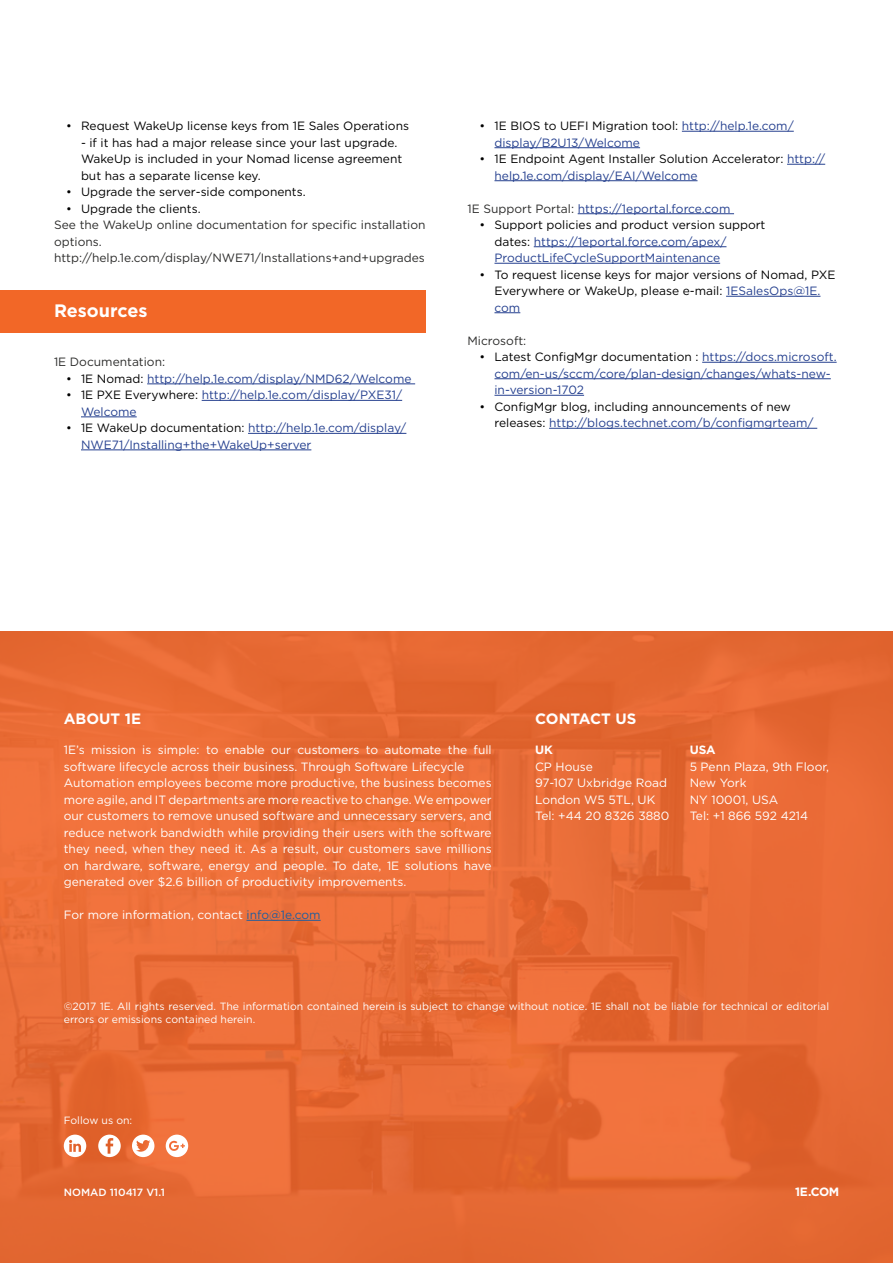
<style>
.page{position:relative;width:893px;height:1263px;background:#fff}
.page>*{position:absolute;margin:0;border:0;box-sizing:border-box;transform-origin:0 0}
.t1{font:700 18px "Gotham";color:#fff}
.t2{font:700 15px "Gotham";color:#fff}
.t3{font:12px/16.5px "Gotham";color:#fff}
.t4{font:12px/16.5px "Gotham";color:#25408f}
.t5{font:12px/16.5px "Gotham";color:#000}
.t6{font:12px/16.5px "Gotham";color:#2c2c2b}
.t7{font:700 12px "Gotham";letter-spacing:-.02em;color:#fff}
.t8{font:10.5px/13.5px "Gotham";color:#fff}
.t9{font:500 10.5px "Gotham";color:#fff}
.s1{color:#000}
.s2{color:#25408f}
.s3{color:#2c2c2b}
.s4{color:#215e9e}
</style>
<div class="page">
<div style="left:0;top:290px;width:425px;height:42px;background:#f26727"></div>
<hr style="left:147px;top:384px;width:268px;height:1px;background:#25408f">
<hr style="left:202px;top:400px;width:200px;height:1px;background:#25408f">
<hr style="left:81px;top:417px;width:56px;height:1px;background:#25408f">
<hr style="left:248px;top:433px;width:158px;height:1px;background:#25408f">
<hr style="left:81px;top:450px;width:230px;height:1px;background:#25408f">
<hr style="left:682px;top:131px;width:112px;height:1px;background:#25408f">
<hr style="left:494px;top:147px;width:146px;height:1px;background:#25408f">
<hr style="left:787px;top:164px;width:38px;height:1px;background:#25408f">
<hr style="left:494px;top:180px;width:203px;height:1px;background:#25408f">
<hr style="left:578px;top:213px;width:156px;height:1px;background:#25408f">
<hr style="left:534px;top:246px;width:192px;height:1px;background:#25408f">
<hr style="left:494px;top:263px;width:226px;height:1px;background:#25408f">
<hr style="left:726px;top:296px;width:94px;height:1px;background:#25408f">
<svg style="left:494px;top:312px;width:26px;height:1px"></svg>
<hr style="left:702px;top:362px;width:135px;height:1px;background:#25408f">
<hr style="left:494px;top:378px;width:337px;height:1px;background:#25408f">
<hr style="left:494px;top:395px;width:90px;height:1px;background:#25408f">
<hr style="left:549px;top:428px;width:268px;height:1px;background:#25408f">
<div style="left:0;top:631px;width:893px;height:632px;background:#e86b36"></div>
<hr style="left:246px;top:920px;width:75px;height:1px;background:#215e9e">
<svg style="left:166px;top:1134px;width:22px;height:23px"></svg>
<svg style="left:132px;top:1134px;width:22px;height:23px"></svg>
<svg style="left:98px;top:1134px;width:23px;height:23px"></svg>
<svg style="left:64px;top:1134px;width:22px;height:23px"></svg>
<p class="t5" style="left:66px;top:117px;width:345px">• Request WakeUp license keys from 1E Sales Operations</p>
<p class="t5" style="left:81px;top:134px;width:323px">- if it has had a major release since your last upgrade.<br>WakeUp is included in your Nomad license agreement but has a separate license key.</p>
<p class="t5" style="left:66px;top:183px;width:241px">• Upgrade the server-side components.</p>
<p class="t5" style="left:66px;top:200px;width:136px">• Upgrade the clients.</p>
<p class="t6" style="left:54px;top:216px;width:373px">See the WakeUp online documentation for specific installation options. http://help.1e.com/display/NWE71/Installations+and+upgrades</p>
<h1 class="t1" style="left:54px;top:298px;width:95px">Resources</h1>
<p class="t6" style="left:54px;top:353px;width:113px">1E Documentation:</p>
<p class="t4" style="left:66px;top:370px;width:347px"><span class="s1">• 1E Nomad:</span> http://help.1e.com/display/NMD62/Welcome</p>
<p class="t4" style="left:81px;top:386px;width:323px;text-indent:-15px"><span class="s1">• 1E PXE Everywhere:</span> http://help.1e.com/display/PXE31/<br>Welcome</p>
<p class="t4" style="left:81px;top:419px;width:327px;text-indent:-15px"><span class="s1">• 1E WakeUp documentation:</span> http://help.1e.com/display/<br>NWE71/Installing+the+WakeUp+server</p>
<p class="t4" style="left:494px;top:117px;width:301px;text-indent:-15px"><span class="s1">• 1E BIOS to UEFI Migration tool:</span> http://help.1e.com/ display/B2U13/Welcome</p>
<p class="t5" style="left:494px;top:150px;width:332px;text-indent:-15px">• 1E Endpoint Agent Installer Solution Accelerator: <span class="s2">http:// help.1e.com/display/EAI/Welcome</span></p>
<p class="t4" style="left:467px;top:200px;width:264px"><span class="s3">1E Support Portal:</span> https://1eportal.force.com</p>
<p class="t4" style="left:494px;top:216px;width:272px;text-indent:-15px"><span class="s1">• Support policies and product version support dates:</span> https://1eportal.force.com/apex/<br>ProductLifeCycleSupportMaintenance</p>
<p class="t5" style="left:494px;top:266px;width:342px;text-indent:-15px">• To request license keys for major versions of Nomad, PXE<br>Everywhere or WakeUp, please e-mail: <span class="s2">1ESalesOps@1E. com</span></p>
<p class="t6" style="left:467px;top:332px;width:60px">Microsoft:</p>
<p class="t4" style="left:494px;top:348px;width:344px;text-indent:-15px"><span class="s1">• Latest ConfigMgr documentation :</span> https://docs.microsoft. com/en-us/sccm/core/plan-design/changes/whats-new&shy;in-version-1702</p>
<p class="t5" style="left:494px;top:398px;width:321px;text-indent:-15px">• ConfigMgr blog, including announcements of new releases: <span class="s2">http://blogs.technet.com/b/configmgrteam/</span></p>
<p class="t2" style="left:64px;top:708px;width:79px">ABOUT 1E</p>
<p class="t2" style="left:535px;top:708px;width:103px">CONTACT US</p>
<p class="t7" style="left:535px;top:742px;width:19px">UK</p>
<p class="t3" style="left:535px;top:758px;width:136px">CP House<br>97-107 Uxbridge Road<br>London W5 5TL, UK<br>Tel: +44 20 8326 3880</p>
<p class="t3" style="left:64px;top:741px;width:429px">1E’s mission is simple: to enable our customers to automate the full software lifecycle across their business. Through Software Lifecycle Automation employees become more productive, the business becomes more agile, and IT departments are more reactive to change. We empower our customers to remove unused software and unnecessary servers, and reduce network bandwidth while providing their users with the software they need, when they need it. As a result, our customers save millions on hardware, software, energy and people. To date, 1E solutions have generated over $2.6 billion of productivity improvements.</p>
<p class="t3" style="left:64px;top:906px;width:258px">For more information, contact <span class="s4">info@1e.com</span></p>
<p class="t7" style="left:690px;top:742px;width:28px">USA</p>
<p class="t3" style="left:690px;top:758px;width:141px">5 Penn Plaza, 9th Floor,<br>New York<br>NY 10001, USA<br>Tel: +1 866 592 4214</p>
<p class="t8" style="left:64px;top:999px;width:767px">©2017 1E. All rights reserved. The information contained herein is subject to change without notice. 1E shall not be liable for technical or editorial errors or emissions contained herein.</p>
<p class="t8" style="left:64px;top:1113px;width:70px">Follow us on:</p>
<p class="t9" style="left:64px;top:1185px;width:103px">NOMAD 110417 V1.1</p>
<p class="t7" style="left:795px;top:1184px;width:46px">1E.COM</p>
</div>
